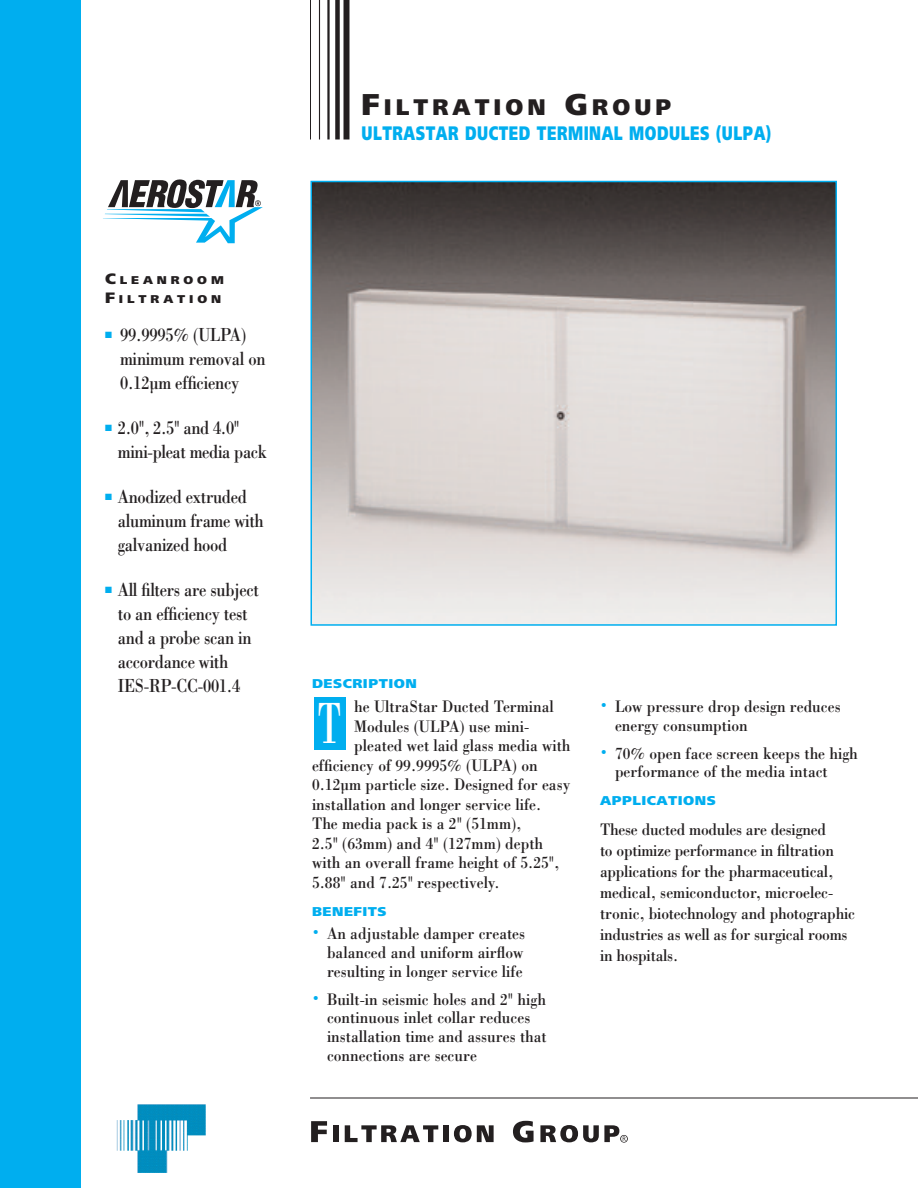
<style>
.page{position:relative;width:918px;height:1188px;background:#fff}
.page>*{position:absolute;margin:0;border:0;box-sizing:border-box;transform-origin:0 0}
.t1{font:60px "Bodoni";color:#fff;scale:.6 1}
.t2{font:900 22.5px "Weissach";letter-spacing:.18em;color:#231f20}
.t3{font:19.5px/24px "Bodoni";letter-spacing:-.02em;color:#231f20;scale:.85 1}
.t4{font:900 19.5px "Weissach";letter-spacing:.035em;color:#00aeef;scale:.75 1}
.t5{font:17.25px/18.8px "Bodoni";color:#231f20;scale:.9 1}
.t6{font:900 12.75px "Weissach";letter-spacing:.035em;color:#00aeef;scale:1.1 1}
.t7{font:900 11.25px/19.5px "Weissach";letter-spacing:.315em;color:#231f20;scale:1.1 1}
.s1{font-size:30px}
.s2{font-size:15px}
</style>
<div class="page">
<div style="left:0;top:0;width:81px;height:1188px;background:#00aeef"></div>
<img style="left:313px;top:184px;width:521px;height:439px">
<div style="left:310px;top:181px;width:527px;height:445px;border:2px solid #00aeef"></div>
<hr style="left:310px;top:1098px;width:608px;height:1px;background:#231f20">
<hr style="left:310px;top:0;width:1px;height:140px;background:#231f20">
<hr style="left:319px;top:0;width:1px;height:140px;background:#231f20">
<hr style="left:327px;top:0;width:3px;height:140px;background:#231f20">
<div style="left:335px;top:0;width:5px;height:140px;background:#231f20"></div>
<div style="left:344px;top:0;width:6px;height:140px;background:#231f20"></div>
<div style="left:314px;top:697px;width:31px;height:53px;background:#00aeef"></div>
<img style="left:116px;top:1105px;width:90px;height:68px">
<svg style="left:103px;top:179px;width:160px;height:64px"></svg>
<svg style="left:311px;top:1121px;width:16px;height:21px"></svg>
<div style="left:333px;top:1125px;width:6px;height:17px;background:#231f20"></div>
<svg style="left:345px;top:1125px;width:93px;height:17px"></svg>
<div style="left:443px;top:1125px;width:6px;height:17px;background:#231f20"></div>
<svg style="left:454px;top:1125px;width:40px;height:17px"></svg>
<svg style="left:513px;top:1121px;width:21px;height:21px"></svg>
<svg style="left:540px;top:1125px;width:88px;height:18px"></svg>
<h2 class="t2" style="left:362px;top:94px;width:311px"><span class="s1">F</span>ILTRATION <span class="s1">G</span>ROUP</h2>
<p class="t4" style="left:362px;top:122px;width:548px">ULTRASTAR DUCTED TERMINAL MODULES (ULPA)</p>
<p class="t7" style="left:105px;top:270px;width:110px"><span class="s2">C</span>LEANROOM<br><span class="s2">F</span>ILTRATION</p>
<p class="t3" style="left:120px;top:322px;width:173px;text-indent:-15px"><sup>■</sup> 99.9995% (ULPA) minimum removal on<br>0.12µm efficiency</p>
<p class="t3" style="left:118px;top:415px;width:177px;text-indent:-13px"><sup>■</sup> 2.0", 2.5" and 4.0" mini-pleat media pack</p>
<p class="t3" style="left:118px;top:484px;width:173px;text-indent:-13px"><sup>■</sup> Anodized extruded aluminum frame with galvanized hood</p>
<p class="t3" style="left:118px;top:577px;width:168px;text-indent:-13px"><sup>■</sup> All filters are subject to an efficiency test and a probe scan in accordance with<br>IES-RP-CC-001.4</p>
<p class="t6" style="left:312px;top:676px;width:97px">DESCRIPTION</p>
<p class="t5" style="left:354px;top:697px;width:223px">he UltraStar Ducted Terminal</p>
<p class="t5" style="left:354px;top:716px;width:196px">Modules (ULPA) use mini-</p>
<p class="t5" style="left:354px;top:736px;width:242px">pleated wet laid glass media with</p>
<p class="t5" style="left:312px;top:755px;width:252px">efficiency of 99.9995% (ULPA) on</p>
<p class="t5" style="left:312px;top:775px;width:289px">0.12µm particle size. Designed for easy</p>
<p class="t5" style="left:312px;top:794px;width:256px">installation and longer service life.</p>
<p class="t5" style="left:312px;top:814px;width:234px">The media pack is a 2" (51mm),</p>
<p class="t5" style="left:312px;top:833px;width:258px">2.5" (63mm) and 4" (127mm) depth</p>
<p class="t5" style="left:312px;top:853px;width:276px">with an overall frame height of 5.25",</p>
<p class="t5" style="left:312px;top:872px;width:210px">5.88" and 7.25" respectively.</p>
<p class="t6" style="left:312px;top:904px;width:69px">BENEFITS</p>
<p class="t5" style="left:327px;top:924px;width:222px;text-align:justify;text-indent:-15px"><sup>•</sup> An adjustable damper creates balanced and uniform airflow resulting in longer service life</p>
<p class="t5" style="left:327px;top:989px;width:246px;text-indent:-15px"><sup>•</sup> Built-in seismic holes and 2" high continuous inlet collar reduces installation time and assures that connections are secure</p>
<h1 class="t1" style="left:318px;top:687px;width:42px">T</h1>
<p class="t5" style="left:615px;top:697px;width:252px;text-indent:-15px"><sup>•</sup> Low pressure drop design reduces energy consumption</p>
<p class="t5" style="left:615px;top:743px;width:271px;text-indent:-15px"><sup>•</sup> 70% open face screen keeps the high performance of the media intact</p>
<p class="t6" style="left:600px;top:793px;width:107px">APPLICATIONS</p>
<p class="t5" style="left:600px;top:819px;width:285px;line-height:21px">These ducted modules are designed<br>to optimize performance in filtration applications for the pharmaceutical, medical, semiconductor, microelec&shy;tronic, biotechnology and photographic industries as well as for surgical rooms in hospitals.</p>
</div>
